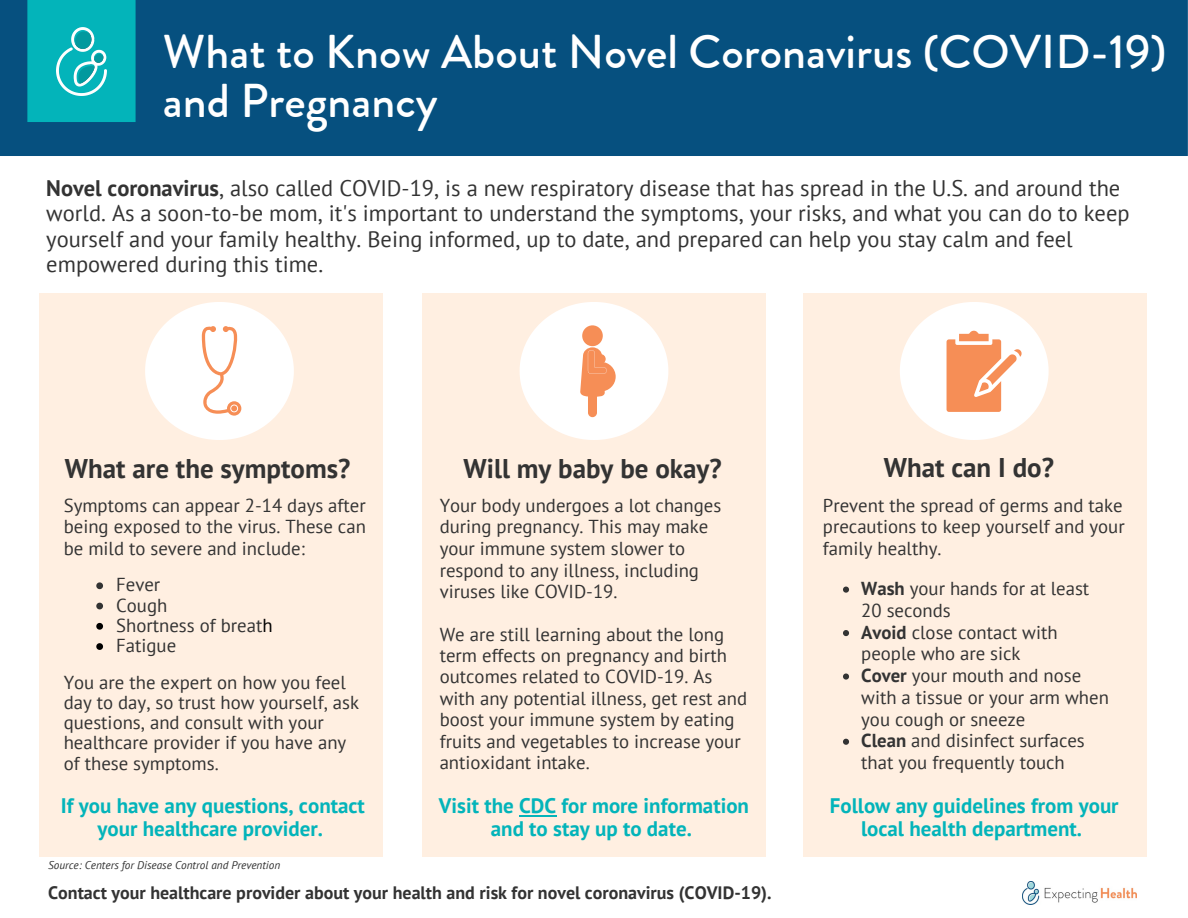
<style>
.page{position:relative;width:1188px;height:918px;background:#fff}
.page>*{position:absolute;margin:0;border:0;box-sizing:border-box;transform-origin:0 0}
.t1{font:500 47.25px/49.5px "Brandon Grotesque";color:#fff}
.t2{font:700 27px "PT Sans";color:#333}
.t3{font:22.5px/25.7px "PT Sans";color:#333}
.t4{font:700 21px/22.6px "PT Sans";color:#03b4ba;text-align:center}
.t5{font:18.75px/21.8px "PT Sans";color:#333}
.t6{font:700 18px "PT Sans";color:#333}
.t7{font:italic 11.25px "PT Sans";color:#333}
.s1{font-weight:700}
.s2{color:#000}
</style>
<div class="page">
<div style="left:40px;top:293px;width:343px;height:564px;background:#ffefe1"></div>
<div style="left:423px;top:293px;width:343px;height:564px;background:#ffefe1"></div>
<div style="left:803px;top:293px;width:343px;height:564px;background:#ffefe1"></div>
<svg style="left:520px;top:302px;width:148px;height:138px"></svg>
<svg style="left:900px;top:302px;width:149px;height:138px"></svg>
<div style="left:0;top:0;width:1188px;height:156px;background:#06507f"></div>
<div style="left:28px;top:1px;width:107px;height:120px;background:#03b4ba"></div>
<hr style="left:27px;top:2px;width:2px;height:118px;background:#03b4ba">
<hr style="left:134px;top:2px;width:2px;height:118px;background:#03b4ba">
<hr style="left:29px;top:120px;width:105px;height:2px;background:#03b4ba">
<hr style="left:29px;top:0;width:105px;height:2px;background:#03b4ba">
<img style="left:57px;top:28px;width:49px;height:67px">
<img style="left:1023px;top:882px;width:113px;height:22px">
<svg style="left:145px;top:302px;width:149px;height:138px"></svg>
<svg style="left:843px;top:587px;width:6px;height:6px"></svg>
<svg style="left:843px;top:630px;width:6px;height:6px"></svg>
<svg style="left:843px;top:674px;width:6px;height:6px"></svg>
<svg style="left:843px;top:739px;width:6px;height:6px"></svg>
<hr style="left:519px;top:815px;width:37px;height:2px;background:#03b4ba">
<svg style="left:96px;top:582px;width:7px;height:7px"></svg>
<svg style="left:96px;top:603px;width:7px;height:6px"></svg>
<svg style="left:96px;top:623px;width:7px;height:7px"></svg>
<svg style="left:96px;top:643px;width:7px;height:7px"></svg>
<h1 class="t1" style="left:163px;top:28px;width:1005px">What to Know About Novel Coronavirus (COVID-19) and Pregnancy</h1>
<p class="t3" style="left:46px;top:174px;width:1085px"><span class="s1">Novel coronavirus</span>, also called COVID-19, is a new respiratory disease that has spread in the U.S. and around the world. As a soon-to-be mom, it's important to understand the symptoms, your risks, and what you can do to keep yourself and your family healthy. Being informed, up to date, and prepared can help you stay calm and feel empowered during this time.</p>
<h2 class="t2" style="left:65px;top:450px;width:287px">What are the symptoms?</h2>
<h2 class="t2" style="left:464px;top:450px;width:260px">Will my baby be okay?</h2>
<h2 class="t2" style="left:884px;top:450px;width:172px">What can I do?</h2>
<p class="t5" style="left:64px;top:494px;width:304px;text-align:justify">Symptoms can appear 2-14 days after being exposed to the virus. These can be mild to severe and include:</p>
<p class="t5" style="left:116px;top:574px;width:158px;line-height:20.2px">Fever<br>Cough<br>Shortness of breat<span class="s2">h<br></span>Fatigue</p>
<p class="t5" style="left:64px;top:671px;width:297px;line-height:20.2px">You are the expert on how you feel day to day, so trust how yourself, ask questions, and consult with your healthcare provider if you have any of these symptoms.</p>
<p class="t4" style="left:61px;top:794px;width:306px">If you have any questions, contact your healthcare provider.</p>
<p class="t7" style="left:48px;top:857px;width:234px">Source: Centers for Disease Control and Prevention</p>
<p class="t5" style="left:440px;top:494px;width:283px">Your body undergoes a lot changes during pregnancy. This may make your immune system slower to respond to any illness, including viruses like COVID-19.</p>
<p class="t5" style="left:440px;top:623px;width:309px;line-height:21.3px">We are still learning about the long term effects on pregnancy and birth outcomes related to COVID-19. As with any potential illness, get rest and boost your immune system by eating fruits and vegetables to increase your antioxidant intake.</p>
<p class="t4" style="left:439px;top:794px;width:312px">Visit the CDC for more information and to stay up to date.</p>
<p class="t6" style="left:48px;top:881px;width:725px">Contact your healthcare provider about your health and risk for novel coronavirus (COVID-19).</p>
<p class="t5" style="left:823px;top:494px;width:303px;text-align:justify">Prevent the spread of germs and take precautions to keep yourself and your family healthy.</p>
<p class="t5" style="left:861px;top:577px;width:249px"><span class="s1">Wash</span> your hands for at least<br>20 seconds<br><span class="s1">Avoid</span> close contact with people who are sick<br><span class="s1">Cover</span> your mouth and nose with a tissue or your arm when you cough or sneeze<br><span class="s1">Clean</span> and disinfect surfaces that you frequently touch</p>
<p class="t4" style="left:830px;top:794px;width:290px">Follow any guidelines from your local health department.</p>
</div>
